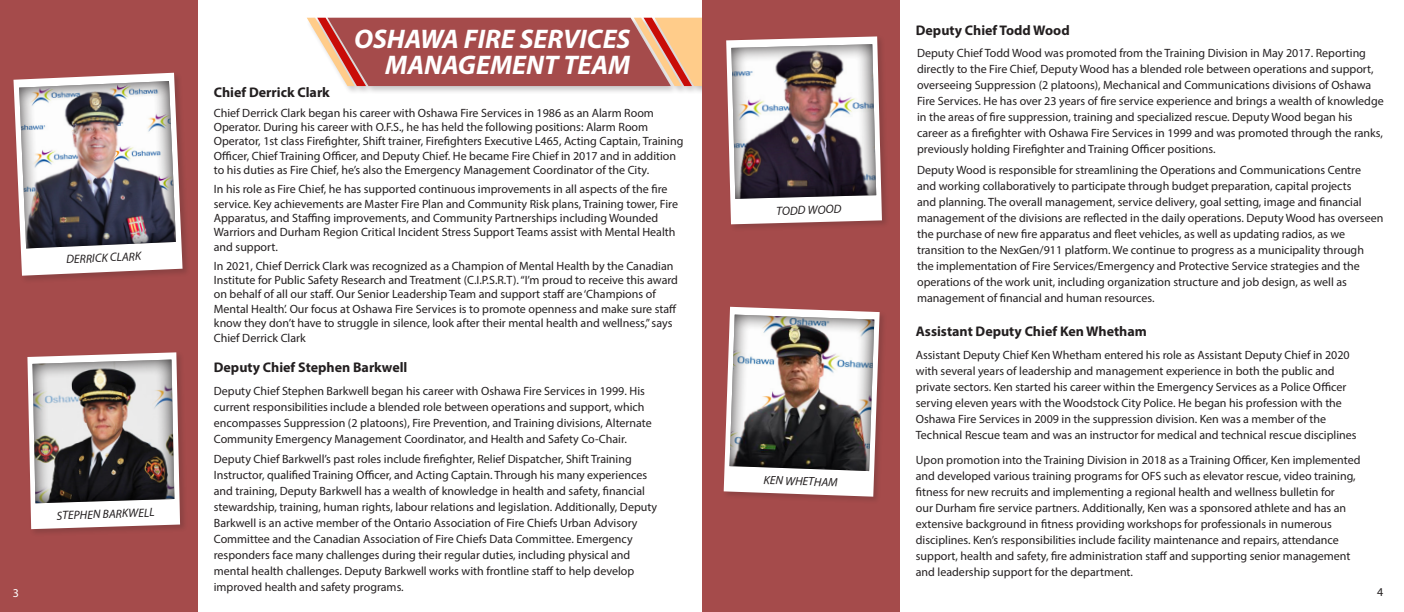
<style>
.page{position:relative;width:1404px;height:612px;background:#fff}
.page>*{position:absolute;margin:0;border:0;box-sizing:border-box;transform-origin:0 0}
.t1{font:italic 700 27px/26px "Myriad Pro";color:#fff;text-align:right}
.t2{font:700 14px "Myriad Pro";color:#231f20}
.t3{font:12px/16px "Myriad Pro";color:#231f20}
.t4{font:italic 12px "Myriad Pro";color:#231f20}
.t5{font:12px "Myriad Pro";color:#fff}
</style>
<div class="page">
<div style="left:305px;top:16px;width:414px;height:78px;background:#231f20;opacity:.24"></div>
<svg style="left:307px;top:18px;width:395px;height:68px"></svg>
<div style="left:702px;top:0;width:198px;height:612px;background:#a54b4b"></div>
<div style="left:0;top:0;width:198px;height:612px;background:#a54b4b"></div>
<div style="left:722px;top:305px;width:166px;height:200px;background:#231f20;opacity:.2"></div>
<div style="left:26px;top:351px;width:162px;height:186px;background:#231f20;opacity:.2"></div>
<div style="left:725px;top:35px;width:165px;height:197px;background:#231f20;opacity:.2"></div>
<div style="left:12px;top:71px;width:178px;height:212px;background:#231f20;opacity:.2"></div>
<svg style="left:13px;top:73px;width:170px;height:203px;fill:#fff"></svg>
<img style="left:18px;top:81px;width:158px;height:168px">
<img style="left:27px;top:352px;width:153px;height:177px">
<img style="left:726px;top:36px;width:156px;height:188px">
<img style="left:724px;top:307px;width:156px;height:190px">
<p class="t2" style="left:916px;top:21px;width:155px">Deputy Chief Todd Wood</p>
<p class="t3" style="left:917px;top:45px;width:468px">Deputy Chief Todd Wood was promoted from the Training Division in May 2017. Reporting directly to the Fire Chief, Deputy Wood has a blended role between operations and support, overseeing Suppression (2 platoons), Mechanical and Communications divisions of Oshawa Fire Services. He has over 23 years of fire service experience and brings a wealth of knowledge in the areas of fire suppression, training and specialized rescue. Deputy Wood began his career as a firefighter with Oshawa Fire Services in 1999 and was promoted through the ranks, previously holding Firefighter and Training Officer positions.</p>
<p class="t3" style="left:917px;top:162px;width:468px">Deputy Wood is responsible for streamlining the Operations and Communications Centre<br>and working collaboratively to participate through budget preparation, capital projects<br>and planning. The overall management, service delivery, goal setting, image and financial management of the divisions are reflected in the daily operations. Deputy Wood has overseen the purchase of new fire apparatus and fleet vehicles, as well as updating radios, as we transition to the NexGen/911 platform. We continue to progress as a municipality through the implementation of Fire Services/Emergency and Protective Service strategies and the operations of the work unit, including organization structure and job design, as well as management of financial and human resources.</p>
<p class="t2" style="left:916px;top:322px;width:233px">Assistant Deputy Chief Ken Whetham</p>
<p class="t3" style="left:916px;top:347px;width:442px">Assistant Deputy Chief Ken Whetham entered his role as Assistant Deputy Chief in 2020 with several years of leadership and management experience in both the public and private sectors. Ken started his career within the Emergency Services as a Police Officer serving eleven years with the Woodstock City Police. He began his profession with the Oshawa Fire Services in 2009 in the suppression division. Ken was a member of the Technical Rescue team and was an instructor for medical and technical rescue disciplines</p>
<p class="t3" style="left:916px;top:452px;width:446px">Upon promotion into the Training Division in 2018 as a Training Officer, Ken implemented and developed various training programs for OFS such as elevator rescue, video training, fitness for new recruits and implementing a regional health and wellness bulletin for<br>our Durham fire service partners. Additionally, Ken was a sponsored athlete and has an extensive background in fitness providing workshops for professionals in numerous disciplines. Ken’s responsibilities include facility maintenance and repairs, attendance support, health and safety, fire administration staff and supporting senior management and leadership support for the department.</p>
<h1 class="t1" style="left:354px;top:25px;width:278px">OSHAWA FIRE SERVICES<br>MANAGEMENT TEAM</h1>
<p class="t3" style="left:214px;top:105px;width:471px;line-height:14.4px">Chief Derrick Clark began his career with Oshawa Fire Services in 1986 as an Alarm Room Operator. During his career with O.F.S., he has held the following positions: Alarm Room Operator, 1st class Firefighter, Shift trainer, Firefighters Executive L465, Acting Captain, Training Officer, Chief Training Officer, and Deputy Chief. He became Fire Chief in 2017 and in addition to his duties as Fire Chief, he’s also the Emergency Management Coordinator of the City.</p>
<p class="t3" style="left:214px;top:182px;width:466px;line-height:14.4px">In his role as Fire Chief, he has supported continuous improvements in all aspects of the fire service. Key achievements are Master Fire Plan and Community Risk plans, Training tower, Fire Apparatus, and Staffing improvements, and Community Partnerships including Wounded Warriors and Durham Region Critical Incident Stress Support Teams assist with Mental Health and support.</p>
<p class="t3" style="left:214px;top:258px;width:466px;line-height:14.4px">In 2021, Chief Derrick Clark was recognized as a Champion of Mental Health by the Canadian Institute for Public Safety Research and Treatment (C.I.P.S.R.T). “I’m proud to receive this award on behalf of all our staff. Our Senior Leadership Team and support staff are ‘Champions of Mental Health’. Our focus at Oshawa Fire Services is to promote openness and make sure staff know they don’t have to struggle in silence, look after their mental health and wellness,” says Chief Derrick Clark</p>
<p class="t2" style="left:214px;top:358px;width:195px">Deputy Chief Stephen Barkwell</p>
<p class="t3" style="left:214px;top:382px;width:440px">Deputy Chief Stephen Barkwell began his career with Oshawa Fire Services in 1999. His current responsibilities include a blended role between operations and support, which encompasses Suppression (2 platoons), Fire Prevention, and Training divisions, Alternate Community Emergency Management Coordinator, and Health and Safety Co-Chair.</p>
<p class="t3" style="left:214px;top:451px;width:445px">Deputy Chief Barkwell’s past roles include firefighter, Relief Dispatcher, Shift Training Instructor, qualified Training Officer, and Acting Captain. Through his many experiences and training, Deputy Barkwell has a wealth of knowledge in health and safety, financial stewardship, training, human rights, labour relations and legislation. Additionally, Deputy Barkwell is an active member of the Ontario Association of Fire Chiefs Urban Advisory Committee and the Canadian Association of Fire Chiefs Data Committee. Emergency responders face many challenges during their regular duties, including physical and mental health challenges. Deputy Barkwell works with frontline staff to help develop improved health and safety programs.</p>
<p class="t2" style="left:214px;top:83px;width:118px">Chief Derrick Clark</p>
<p class="t4" style="left:776px;top:204px;width:66px;rotate:-2deg">TODD WOOD</p>
<p class="t4" style="left:66px;top:252px;width:77px;rotate:-2deg">DERRICK CLARK</p>
<p class="t4" style="left:764px;top:472px;width:76px;rotate:2deg">KEN WHETHAM</p>
<p class="t4" style="left:56px;top:508px;width:99px;rotate:-2deg">STEPHEN BARKWELL</p>
<p class="t5" style="left:13px;top:585px;width:8px">3</p>
<p class="t3" style="left:1377px;top:584px;width:8px">4</p>
</div>
